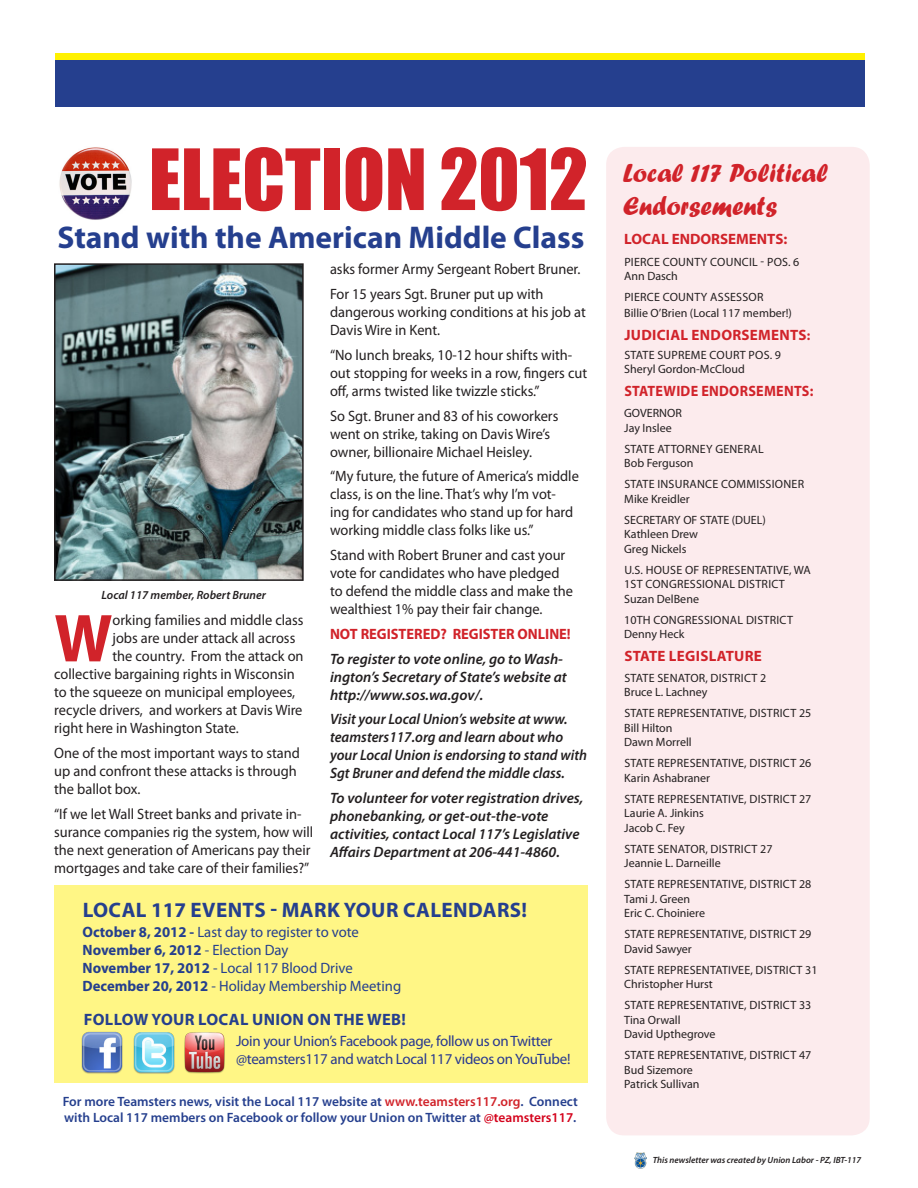
<style>
.page{position:relative;width:918px;height:1188px;background:#fff}
.page>*{position:absolute;margin:0;border:0;box-sizing:border-box;transform-origin:0 0}
.t1{font:78px "Impact";color:#d1232a}
.t2{font:700 68.4px "Myriad Pro";color:#d1232a;scale:.96 1}
.t3{font:700 31.5px "Myriad Pro";color:#253f8e}
.t4{font:27px/32.4px "Forte";color:#d1232a}
.t5{font:700 21px "Myriad Pro";letter-spacing:.02em;color:#253f8e}
.t6{font:700 16.5px "Myriad Pro";letter-spacing:.02em;color:#253f8e}
.t7{font:15px/18px "Myriad Pro";color:#231f20;scale:.96 1}
.t8{font:italic 600 15px/18px "Myriad Pro";color:#231f20}
.t9{font:italic 600 15px/18px "Myriad Pro";color:#231f20;scale:.96 1}
.t10{font:15px "Myriad Pro";color:#253f8e}
.t11{font:15px/18px "Myriad Pro";letter-spacing:-.02em;color:#283890}
.t12{font:700 15px "Myriad Pro";letter-spacing:.01em;color:#d1232a}
.t13{font:700 15px "Myriad Pro";letter-spacing:.01em;color:#d1232a;scale:.96 1}
.t14{font:700 15px "Myriad Pro";color:#253f8e}
.t15{font:700 15px "Myriad Pro";letter-spacing:.01em;color:#d1232a;scale:.94 1}
.t16{font:600 13.5px/16.2px "Myriad Pro";color:#253f8e}
.t17{font:12px/14.4px "Myriad Pro";letter-spacing:.005em;color:#231f20}
.t18{font:italic 600 12px "Myriad Pro";color:#231f20}
.t19{font:italic 600 9px "Myriad Pro";color:#231f20}
.s1{font-weight:700}
.s2{font-weight:400}
.s3{color:#d1232a}
.s4{color:#d4021b}
.s5{font-size:13.5px}
</style>
<div class="page">
<div style="left:606px;top:147px;width:264px;height:988px;background:#fcebed;border-radius:18px"></div>
<div style="left:55px;top:53px;width:810px;height:8px;background:#fff101"></div>
<div style="left:54px;top:886px;width:534px;height:197px;background:#fff685"></div>
<div style="left:56px;top:60px;width:809px;height:47px;background:#253f8e"></div>
<img style="left:635px;top:1153px;width:11px;height:15px">
<img style="left:133px;top:1032px;width:42px;height:42px">
<img style="left:184px;top:1032px;width:41px;height:42px">
<img style="left:81px;top:1032px;width:42px;height:42px">
<img style="left:59px;top:147px;width:73px;height:73px">
<img style="left:57px;top:266px;width:244px;height:312px">
<div style="left:54px;top:263px;width:250px;height:318px;border:2px solid #231f20"></div>
<p class="t1" style="left:149px;top:119px;width:440px">ELECTION 2012</p>
<p class="t3" style="left:57px;top:217px;width:529px">Stand with the American Middle Class</p>
<p class="t18" style="left:102px;top:587px;width:166px">Local 117 member, Robert Bruner</p>
<p class="t2" style="left:54px;top:594px;width:62px">W</p>
<p class="t7" style="left:113px;top:611px;width:200px">orking families and middle class</p>
<p class="t7" style="left:113px;top:629px;width:192px">jobs are under attack all across</p>
<p class="t7" style="left:113px;top:647px;width:200px">the country. From the attack on</p>
<p class="t7" style="left:54px;top:665px;width:252px">collective bargaining rights in Wisconsin</p>
<p class="t7" style="left:54px;top:683px;width:253px">to the squeeze on municipal employees,</p>
<p class="t7" style="left:54px;top:701px;width:260px">recycle drivers, and workers at Davis Wire</p>
<p class="t7" style="left:54px;top:719px;width:194px">right here in Washington State.</p>
<p class="t7" style="left:54px;top:744px;width:258px">One of the most important ways to stand up and confront these attacks is through the ballot box.</p>
<p class="t7" style="left:54px;top:805px;width:271px">“If we let Wall Street banks and private in&shy;surance companies rig the system, how will the next generation of Americans pay their mortgages and take care of their families?”</p>
<p class="t7" style="left:330px;top:260px;width:262px">asks former Army Sergeant Robert Bruner.</p>
<p class="t7" style="left:330px;top:285px;width:268px">For 15 years Sgt. Bruner put up with dangerous working conditions at his job at<br>Davis Wire in Kent.</p>
<p class="t7" style="left:330px;top:346px;width:269px">“No lunch breaks, 10-12 hour shifts with&shy;out stopping for weeks in a row, fingers cut off, arms twisted like twizzle sticks.”</p>
<p class="t7" style="left:330px;top:406px;width:239px">So Sgt. Bruner and 83 of his coworkers went on strike, taking on Davis Wire’s owner, billionaire Michael Heisley.</p>
<p class="t7" style="left:330px;top:467px;width:261px">“My future, the future of America’s middle class, is on the line. That’s why I’m vot&shy;ing for candidates who stand up for hard working middle class folks like us.”</p>
<p class="t7" style="left:330px;top:546px;width:255px">Stand with Robert Bruner and cast your vote for candidates who have pledged to defend the middle class and make the wealthiest 1% pay their fair change.</p>
<p class="t13" style="left:330px;top:624px;width:252px">NOT REGISTERED? REGISTER ONLINE!</p>
<p class="t8" style="left:330px;top:649px;width:238px">To register to vote online, go to Wash&shy;ington’s Secretary of State’s website at http://www.sos.wa.gov/.</p>
<p class="t9" style="left:330px;top:710px;width:269px">Visit your Local Union’s website at www. teamsters117.org and learn about who your Local Union is endorsing to stand with Sgt Bruner and defend the middle class.</p>
<p class="t8" style="left:330px;top:789px;width:255px">To volunteer for voter registration drives, phonebanking, or get-out-the-vote activities, contact Local 117’s Legislative Affairs Department at 206-441-4860.</p>
<p class="t5" style="left:83px;top:896px;width:446px">LOCAL 117 EVENTS - MARK YOUR CALENDARS!</p>
<p class="t10" style="left:83px;top:922px;width:278px"><span class="s1">October 8, 2012 -</span> Last day to register to vote</p>
<p class="t14" style="left:83px;top:940px;width:207px">November 6, 2012 <span class="s2">- Election Day</span></p>
<p class="t10" style="left:83px;top:958px;width:272px"><span class="s1">November 17, 2012</span> - Local 117 Blood Drive</p>
<p class="t10" style="left:83px;top:976px;width:320px"><span class="s1">December 20, 2012</span> - Holiday Membership Meeting</p>
<p class="t6" style="left:84px;top:1009px;width:324px">FOLLOW YOUR LOCAL UNION ON THE WEB!</p>
<p class="t11" style="left:236px;top:1032px;width:336px">Join your Union’s Facebook page, follow us on Twitter @teamsters117 and watch Local 117 videos on YouTube!</p>
<p class="t16" style="left:63px;top:1093px;width:517px">For more Teamsters news, visit the Local 117 website at <span class="s3">www.teamsters117.org</span>. Connect with Local 117 members on Facebook or follow your Union on Twitter at <span class="s4">@teamsters117</span>.</p>
<p class="t4" style="left:623px;top:157px;width:207px">Local 117 Political<br>Endorsements</p>
<p class="t12" style="left:624px;top:230px;width:165px">LOCAL ENDORSEMENTS:</p>
<p class="t17" style="left:624px;top:254px;width:177px">PIERCE COUNTY COUNCIL - POS. 6<br>Ann Dasch</p>
<p class="t17" style="left:624px;top:289px;width:169px;line-height:16.2px">PIERCE COUNTY ASSESSOR<br>Billie O’Brien (Local 117 member!)</p>
<p class="t12" style="left:624px;top:325px;width:187px">JUDICIAL ENDORSEMENTS<span class="s5">:</span></p>
<p class="t17" style="left:624px;top:348px;width:158px">STATE SUPREME COURT POS. 9<br>Sheryl Gordon-McCloud</p>
<p class="t15" style="left:624px;top:381px;width:203px">STATEWIDE ENDORSEMENTS:</p>
<p class="t17" style="left:624px;top:406px;width:59px">GOVERNOR<br>Jay Inslee</p>
<p class="t17" style="left:624px;top:441px;width:141px">STATE ATTORNEY GENERAL<br>Bob Ferguson</p>
<p class="t17" style="left:624px;top:477px;width:181px">STATE INSURANCE COMMISSIONER<br>Mike Kreidler</p>
<p class="t17" style="left:624px;top:512px;width:143px">SECRETARY OF STATE (DUEL)<br>Kathleen Drew<br>Greg Nickels</p>
<p class="t17" style="left:624px;top:562px;width:188px">U.S. HOUSE OF REPRESENTATIVE, WA<br>1ST CONGRESSIONAL DISTRICT<br>Suzan DelBene</p>
<p class="t17" style="left:624px;top:612px;width:170px">10TH CONGRESSIONAL DISTRICT<br>Denny Heck</p>
<p class="t12" style="left:624px;top:646px;width:139px">STATE LEGISLATURE</p>
<p class="t17" style="left:624px;top:670px;width:144px">STATE SENATOR, DISTRICT 2<br>Bruce L. Lachney</p>
<p class="t17" style="left:624px;top:706px;width:189px">STATE REPRESENTATIVE, DISTRICT 25<br>Bill Hilton<br>Dawn Morrell</p>
<p class="t17" style="left:624px;top:756px;width:189px">STATE REPRESENTATIVE, DISTRICT 26<br>Karin Ashabraner</p>
<p class="t17" style="left:624px;top:791px;width:189px">STATE REPRESENTATIVE, DISTRICT 27<br>Laurie A. Jinkins<br>Jacob C. Fey</p>
<p class="t17" style="left:624px;top:841px;width:150px">STATE SENATOR, DISTRICT 27<br>Jeannie L. Darneille</p>
<p class="t17" style="left:624px;top:877px;width:189px">STATE REPRESENTATIVE, DISTRICT 28<br>Tami J. Green<br>Eric C. Choiniere</p>
<p class="t17" style="left:624px;top:927px;width:189px">STATE REPRESENTATIVE, DISTRICT 29<br>David Sawyer</p>
<p class="t17" style="left:624px;top:962px;width:195px">STATE REPRESENTATIVEE, DISTRICT 31<br>Christopher Hurst</p>
<p class="t17" style="left:624px;top:998px;width:189px">STATE REPRESENTATIVE, DISTRICT 33<br>Tina Orwall<br>David Upthegrove</p>
<p class="t17" style="left:624px;top:1048px;width:189px">STATE REPRESENTATIVE, DISTRICT 47<br>Bud Sizemore<br>Patrick Sullivan</p>
<p class="t19" style="left:653px;top:1155px;width:210px">This newsletter was created by Union Labor - PZ, IBT-117</p>
</div>
